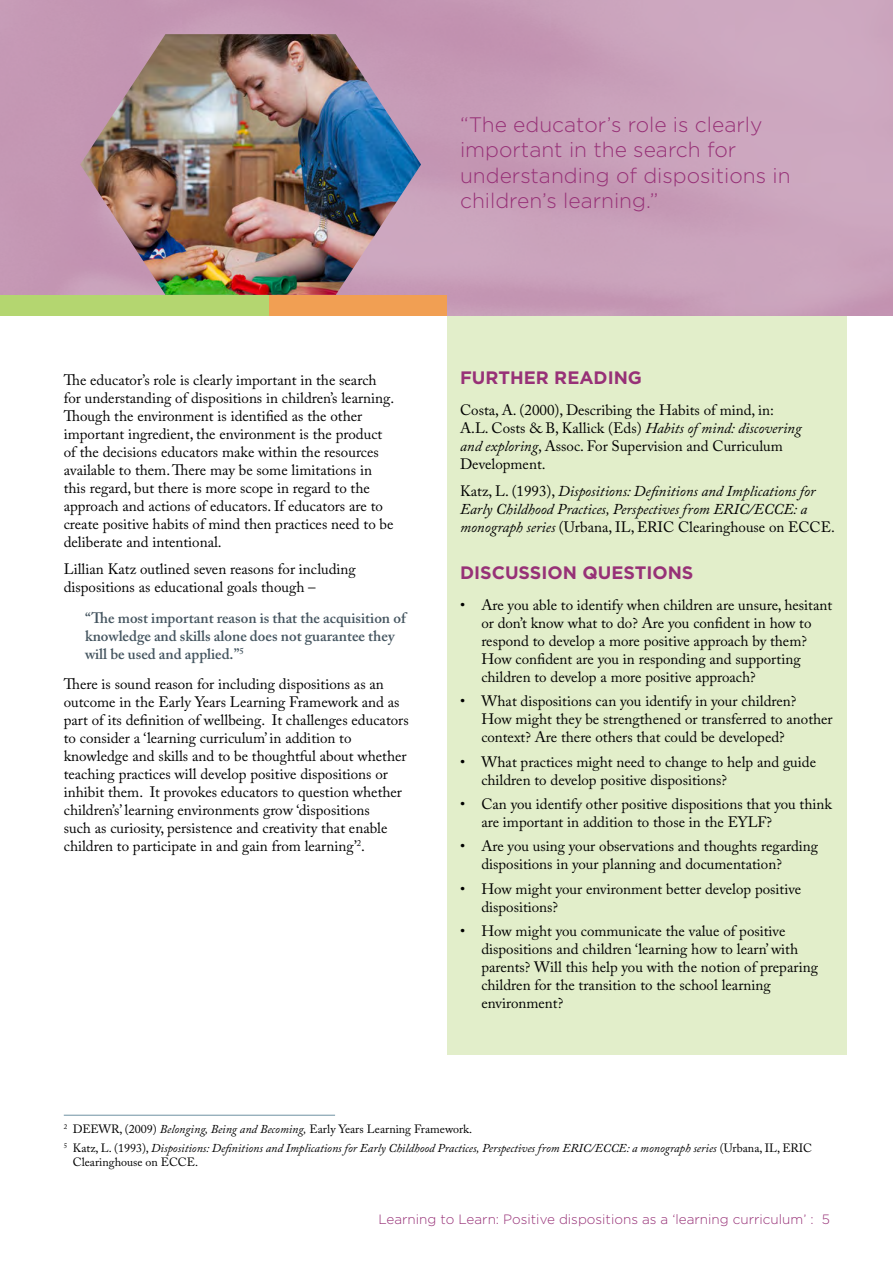
<style>
.page{position:relative;width:893px;height:1263px;background:#fff}
.page>*{position:absolute;margin:0;border:0;box-sizing:border-box;transform-origin:0 0}
.quotestop{font:300 21px/25.2px "Gotham";color:#973177}
.t1{font:700 18px "Gotham";color:#973177}
.body{font:15px/18px "Adobe Caslon Pro";color:#000}
.body-2{font:italic 15px/18px "Adobe Caslon Pro";color:#000}
.quotes{font:600 15px/18px "Adobe Caslon Pro";color:#455560}
.t2{font:300 13.5px "Gotham";color:#973177}
.t3{font:italic 12px/14.4px "Adobe Caslon Pro";color:#000}
.t4{font:12px "Adobe Caslon Pro";color:#000}
.s1{font-style:italic}
.s2{font-style:normal}
</style>
<div class="page">
<img style="left:0;top:0;width:893px;height:315px">
<div style="left:447px;top:316px;width:400px;height:738px;background:#e2eeca"></div>
<img style="left:80px;top:34px;width:341px;height:261px">
<div style="left:0;top:295px;width:269px;height:20px;background:#b4d670"></div>
<div style="left:269px;top:295px;width:177px;height:20px;background:#f19f53"></div>
<hr style="left:64px;top:1115px;width:271px;height:1px;background:#6e92a3">
<p class="quotestop" style="left:460px;top:112px;width:332px">“The educator’s role is clearly important in the search for understanding of dispositions in children’s learning.”</p>
<p class="body" style="left:64px;top:371px;width:332px">The educator’s role is clearly important in the search for understanding of dispositions in children’s learning.<br>Though the environment is identified as the other important ingredient, the environment is the product of the decisions educators make within the resources available to them. There may be some limitations in this regard, but there is more scope in regard to the approach and actions of educators. If educators are to create positive habits of mind then practices need to be deliberate and intentional.</p>
<p class="body" style="left:64px;top:560px;width:294px">Lillian Katz outlined seven reasons for including dispositions as educational goals though –</p>
<p class="quotes" style="left:85px;top:608px;width:322px">“The most important reason is that the acquisition of knowledge and skills alone does not guarantee they will be used and applied.”<sup>5</sup></p>
<p class="body" style="left:64px;top:675px;width:346px">There is sound reason for including dispositions as an outcome in the Early Years Learning Framework and as part of its definition of wellbeing. It challenges educators to consider a ‘learning curriculum’ in addition to knowledge and skills and to be thoughtful about whether teaching practices will develop positive dispositions or inhibit them. It provokes educators to question whether children’s’ learning environments grow ‘dispositions<br>such as curiosity, persistence and creativity that enable children to participate in and gain from learning’<sup>2</sup>.</p>
<p class="t1" style="left:460px;top:368px;width:183px">FURTHER READING</p>
<p class="body" style="left:460px;top:401px;width:343px">Costa, A. (2000), Describing the Habits of mind, in:<br>A.L. Costs &amp; B, Kallick (Eds) <span class="s1">Habits of mind: discovering and exploring</span>, Assoc. For Supervision and Curriculum Development.</p>
<p class="body-2" style="left:460px;top:481px;width:376px"><span class="s2">Katz, L. (1993),</span> Dispositions: Definitions and Implications for<br>Early Childhood Practices, Perspectives from ERIC/ECCE: a monograph series <span class="s2">(Urbana, IL, ERIC Clearinghouse on ECCE.</span></p>
<p class="t1" style="left:460px;top:562px;width:235px">DISCUSSION QUESTIONS</p>
<p class="body" style="left:481px;top:596px;width:352px;text-indent:-21px">• Are you able to identify when children are unsure, hesitant or don’t know what to do? Are you confident in how to respond to develop a more positive approach by them?<br>How confident are you in responding and supporting children to develop a more positive approach?</p>
<p class="body" style="left:481px;top:692px;width:353px;text-indent:-21px">• What dispositions can you identify in your children?<br>How might they be strengthened or transferred to another context? Are there others that could be developed?</p>
<p class="body" style="left:481px;top:752px;width:336px;text-indent:-21px">• What practices might need to change to help and guide children to develop positive dispositions?</p>
<p class="body" style="left:481px;top:795px;width:352px;text-indent:-21px">• Can you identify other positive dispositions that you think are important in addition to those in the EYLF?</p>
<p class="body" style="left:481px;top:837px;width:338px;text-indent:-21px">• Are you using your observations and thoughts regarding dispositions in your planning and documentation?</p>
<p class="body" style="left:481px;top:880px;width:321px;text-indent:-21px">• How might your environment better develop positive dispositions?</p>
<p class="body" style="left:481px;top:922px;width:338px;text-indent:-21px">• How might you communicate the value of positive dispositions and children ‘learning how to learn’ with parents? Will this help you with the notion of preparing children for the transition to the school learning environment?</p>
<p class="t4" style="left:64px;top:1122px;width:410px"><sup>2</sup> DEEWR, (2009) <span class="s1">Belonging, Being and Becoming,</span> Early Years Learning Framework.</p>
<p class="t3" style="left:73px;top:1141px;width:741px;text-indent:-9px"><sup>5</sup> <span class="s2">Katz, L. (1993),</span> Dispositions: Definitions and Implications for Early Childhood Practices, Perspectives from ERIC/ECCE: a monograph series <span class="s2">(Urbana, IL, ERIC<br>Clearinghouse on ECCE.</span></p>
<p class="t2" style="left:378px;top:1212px;width:453px">Learning to Learn: Positive dispositions as a ‘learning curriculum’ : 5</p>
</div>
